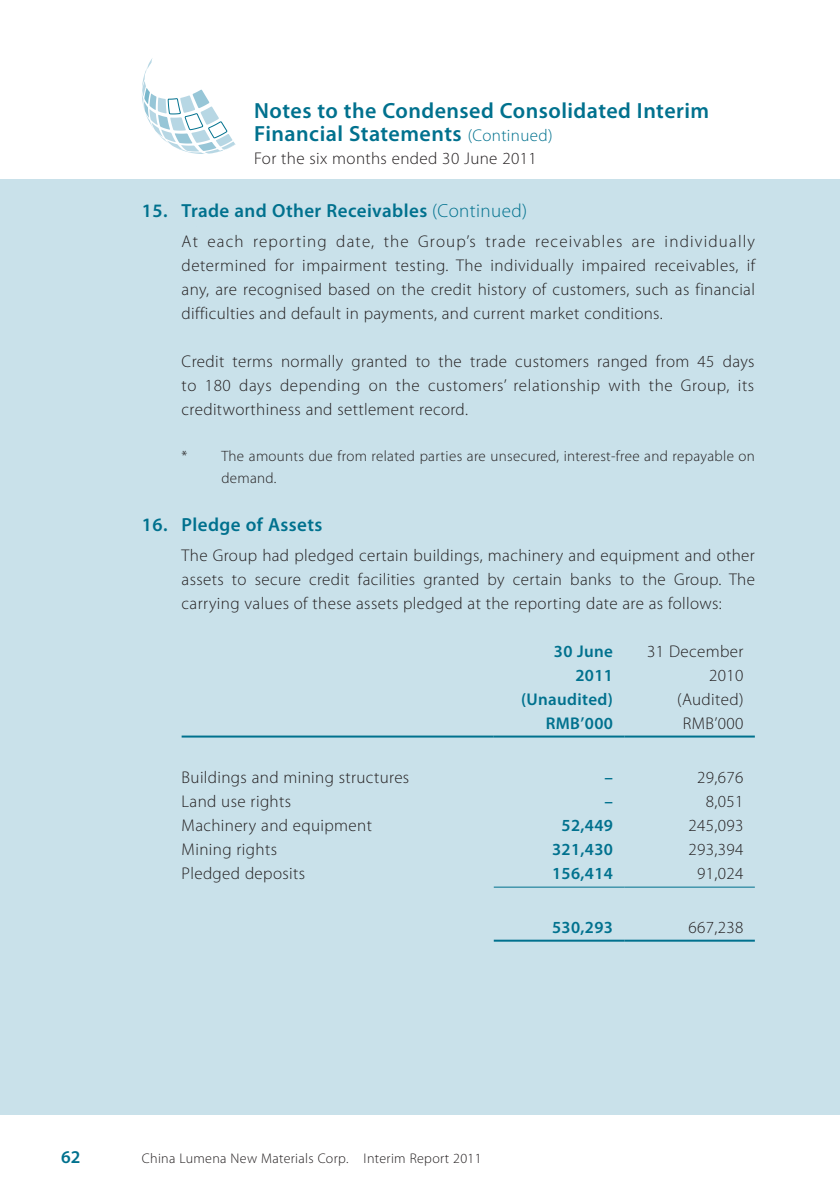
<style>
.page{position:relative;width:840px;height:1191px;background:#fff}
.page>*{position:absolute;margin:0;border:0;box-sizing:border-box;transform-origin:0 0}
.t1{font:600 22px/23.2px "Myriad Pro";letter-spacing:.02em;color:#00718e}
.t2{font:600 19px "Myriad Pro";letter-spacing:.02em;color:#00718e}
.t3{font:600 18px "Myriad Pro";color:#00718e}
.t4{font:300 17px/24px "Myriad Pro";letter-spacing:.02em;color:#231f20;text-align:justify}
.t5{font:600 17px "Myriad Pro";letter-spacing:.02em;color:#00718e}
.t6{font:300 15px/22px "Myriad Pro";letter-spacing:.02em;color:#231f20}
.t7{font:300 14px "Myriad Pro";letter-spacing:.02em;color:#231f20}
.s1{font-weight:300;font-size:17px}
.s2{font-weight:300}
</style>
<div class="page">
<div style="left:0;top:179px;width:839px;height:936px;background:#c9e1ea"></div>
<svg style="left:142px;top:58px;width:93px;height:96px"></svg>
<hr style="left:181px;top:735px;width:312px;height:2px;background:#00718e">
<hr style="left:493px;top:735px;width:131px;height:2px;background:#00718e">
<hr style="left:624px;top:735px;width:130px;height:2px;background:#00718e">
<hr style="left:493px;top:886px;width:131px;height:1px;background:#00718e">
<hr style="left:624px;top:886px;width:130px;height:1px;background:#00718e">
<hr style="left:493px;top:939px;width:131px;height:2px;background:#00718e">
<hr style="left:624px;top:939px;width:130px;height:2px;background:#00718e">
<p class="t1" style="left:254px;top:98px;width:456px">Notes to the Condensed Consolidated Interim<br>Financial Statements <span class="s1">(Continued)</span></p>
<p class="t4" style="left:254px;top:147px;width:284px">For the six months ended 30 June 2011</p>
<p class="t2" style="left:142px;top:199px;width:386px">15. Trade and Other Receivables <span class="s2">(Continued)</span></p>
<p class="t4" style="left:181px;top:229px;width:574px">At each reporting date, the Group’s trade receivables are individually determined for impairment testing. The individually impaired receivables, if any, are recognised based on the credit history of customers, such as financial difficulties and default in payments, and current market conditions.</p>
<p class="t4" style="left:181px;top:349px;width:574px">Credit terms normally granted to the trade customers ranged from 45 days to 180 days depending on the customers’ relationship with the Group, its creditworthiness and settlement record.</p>
<p class="t6" style="left:221px;top:445px;width:534px;text-indent:-40px">* The amounts due from related parties are unsecured, interest-free and repayable on demand.</p>
<p class="t2" style="left:142px;top:512px;width:182px">16. Pledge of Assets</p>
<p class="t4" style="left:181px;top:543px;width:574px">The Group had pledged certain buildings, machinery and equipment and other assets to secure credit facilities granted by certain banks to the Group. The carrying values of these assets pledged at the reporting date are as follows:</p>
<p class="t5" style="left:553px;top:640px;width:61px">30 June</p>
<p class="t4" style="left:647px;top:639px;width:98px">31 December</p>
<p class="t5" style="left:575px;top:664px;width:39px">2011</p>
<p class="t4" style="left:708px;top:663px;width:36px">2010</p>
<p class="t5" style="left:520px;top:688px;width:93px">(Unaudited)</p>
<p class="t4" style="left:677px;top:687px;width:68px">(Audited)</p>
<p class="t5" style="left:545px;top:712px;width:69px">RMB’000</p>
<p class="t4" style="left:682px;top:711px;width:62px">RMB’000</p>
<p class="t4" style="left:181px;top:765px;width:229px">Buildings and mining structures</p>
<p class="t5" style="left:604px;top:766px;width:10px">–</p>
<p class="t4" style="left:696px;top:765px;width:48px">29,676</p>
<p class="t4" style="left:181px;top:789px;width:111px">Land use rights</p>
<p class="t5" style="left:604px;top:790px;width:10px">–</p>
<p class="t4" style="left:705px;top:789px;width:39px">8,051</p>
<p class="t4" style="left:181px;top:813px;width:192px">Machinery and equipment</p>
<p class="t5" style="left:561px;top:814px;width:53px">52,449</p>
<p class="t4" style="left:688px;top:813px;width:56px">245,093</p>
<p class="t4" style="left:181px;top:837px;width:97px">Mining rights</p>
<p class="t5" style="left:551px;top:838px;width:62px">321,430</p>
<p class="t4" style="left:688px;top:837px;width:56px">293,394</p>
<p class="t4" style="left:181px;top:861px;width:125px">Pledged deposits</p>
<p class="t5" style="left:551px;top:862px;width:62px">156,414</p>
<p class="t4" style="left:696px;top:861px;width:48px">91,024</p>
<p class="t5" style="left:551px;top:916px;width:62px">530,293</p>
<p class="t4" style="left:688px;top:915px;width:56px">667,238</p>
<p class="t3" style="left:61px;top:1145px;width:21px">62</p>
<p class="t7" style="left:142px;top:1150px;width:341px">China Lumena New Materials Corp. Interim Report 2011</p>
</div>
